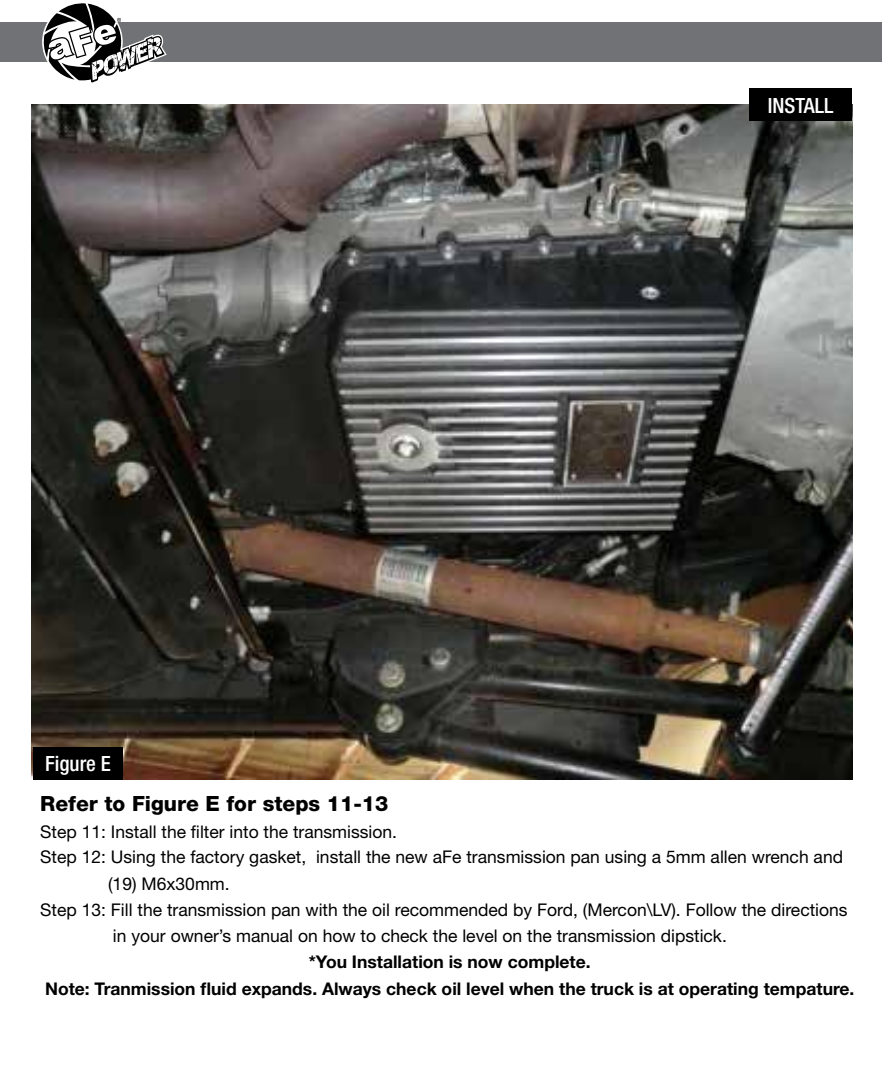
<style>
.page{position:relative;width:882px;height:1071px;background:#fff}
.page>*{position:absolute;margin:0;border:0;box-sizing:border-box;transform-origin:0 0}
.t1{font:800 21px "Helvetica Neue";color:#000}
.t2{font:500 condensed 21px "Helvetica Neue";color:#fff}
.t3{font:17.5px "Helvetica Neue";color:#000}
.t4{font:700 17.5px/26.2px "Helvetica Neue";color:#000;text-align:center}
</style>
<div class="page">
<div style="left:0;top:23px;width:882px;height:39px;background:#717275"></div>
<svg style="left:43px;top:3px;width:124px;height:80px"></svg>
<img style="left:32px;top:104px;width:820px;height:676px">
<div style="left:749px;top:88px;width:103px;height:33px;background:#000"></div>
<div style="left:33px;top:747px;width:90px;height:33px;background:#000"></div>
<p class="t2" style="left:45px;top:751px;width:67px">Figure E</p>
<p class="t2" style="left:768px;top:93px;width:67px">INSTALL</p>
<p class="t1" style="left:40px;top:791px;width:350px">Refer to Figure E for steps 11-13</p>
<p class="t3" style="left:40px;top:821px;width:358px">Step 11: Install the filter into the transmission.</p>
<p class="t3" style="left:40px;top:847px;width:804px">Step 12: Using the factory gasket, install the new aFe transmission pan using a 5mm allen wrench and</p>
<p class="t3" style="left:108px;top:873px;width:123px">(19) M6x30mm.</p>
<p class="t3" style="left:40px;top:899px;width:809px">Step 13: Fill the transmission pan with the oil recommended by Ford, (Mercon\LV). Follow the directions</p>
<p class="t3" style="left:113px;top:925px;width:615px">in your owner’s manual on how to check the level on the transmission dipstick.</p>
<p class="t4" style="left:45px;top:949px;width:811px">*You Installation is now complete.<br>Note: Tranmission fluid expands. Always check oil level when the truck is at operating tempature.</p>
</div>
